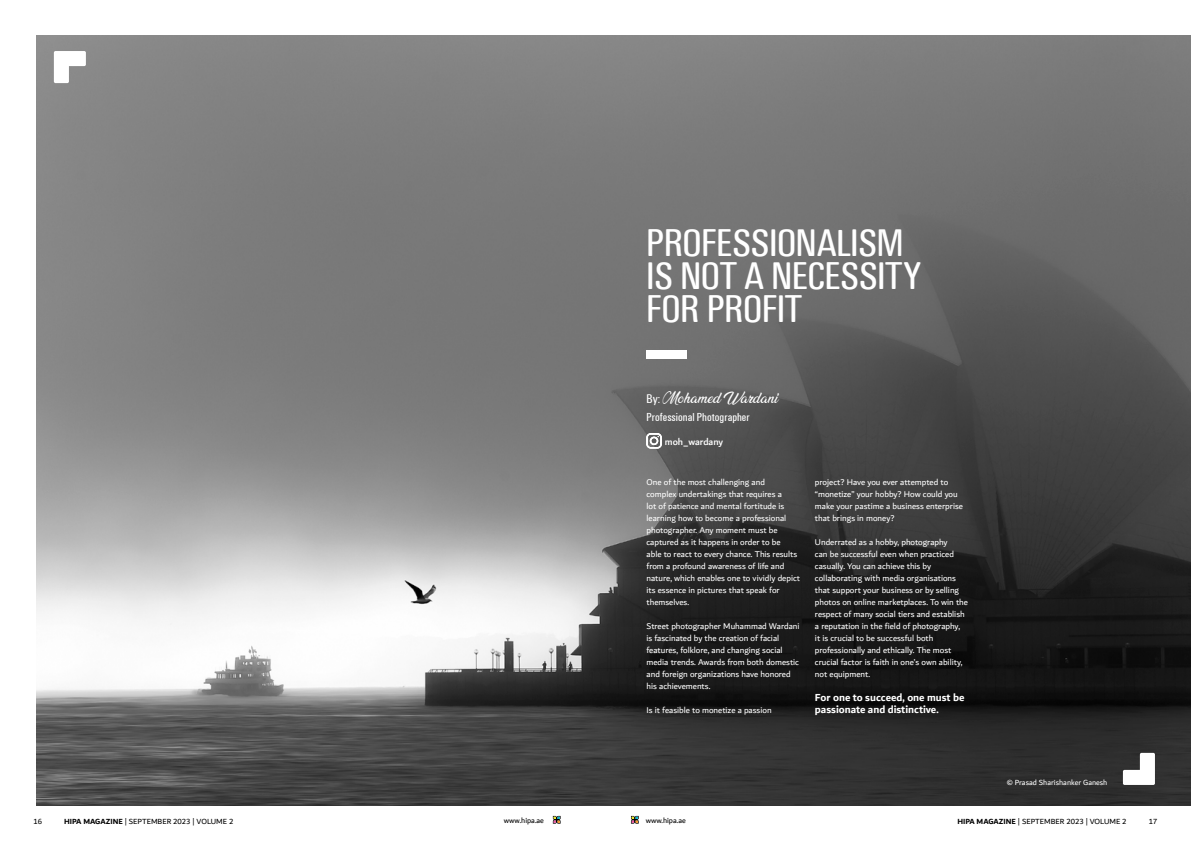
<style>
.page{position:relative;width:1191px;height:842px;background:#fff}
.page>*{position:absolute;margin:0;border:0;box-sizing:border-box;transform-origin:0 0}
.t1{font:40px/33px "Unitus T Regular Condensed Ro 1";color:#fff}
.t2{font:13px "Ananda";color:#fff}
.t3{font:12px "Unitus T Regular Condensed Ro 1";color:#fff}
.t4{font:700 11px/12px "Dubai";color:#fff}
.t5{font:500 10px "Dubai";letter-spacing:-.005em;color:#fff}
.t6{font:9px/12px "Dubai";color:#fff}
.t7{font:8px "Dubai";color:#000}
.t8{font:8px "Dubai";color:#fff}
.s1{font-family:"Unitus T Regular Condensed Ro 1"}
.s2{font-weight:700}
</style>
<div class="page">
<svg style="left:630px;top:816px;width:9px;height:8px"></svg>
<svg style="left:552px;top:816px;width:9px;height:8px"></svg>
<img style="left:36px;top:35px;width:1155px;height:771px">
<svg style="left:1123px;top:753px;width:32px;height:32px"></svg>
<svg style="left:54px;top:51px;width:32px;height:32px"></svg>
<svg style="left:646px;top:433px;width:15px;height:15px"></svg>
<div style="left:646px;top:350px;width:40px;height:8px;background:#fff"></div>
<h1 class="t1" style="left:646px;top:226px;width:276px">PROFESSIONALISM<br>IS NOT A NECESSITY<br>FOR PROFIT</h1>
<h2 class="t2" style="left:646px;top:391px;width:133px"><span class="s1">By:</span> Mohamed Wardani</h2>
<h3 class="t3" style="left:646px;top:411px;width:105px">Professional Photographer</h3>
<p class="t5" style="left:665px;top:435px;width:60px">moh_wardany</p>
<p class="t6" style="left:646px;top:476px;width:155px">One of the most challenging and<br>complex undertakings that requires a<br>lot of patience and mental fortitude is learning how to become a professional photographer. Any moment must be captured as it happens in order to be<br>able to react to every chance. This results from a profound awareness of life and nature, which enables one to vividly depict its essence in pictures that speak for themselves.</p>
<p class="t6" style="left:646px;top:620px;width:154px">Street photographer Muhammad Wardani is fascinated by the creation of facial features, folklore, and changing social media trends. Awards from both domestic and foreign organizations have honored his achievements.</p>
<p class="t6" style="left:646px;top:704px;width:127px">Is it feasible to monetize a passion</p>
<p class="t6" style="left:815px;top:476px;width:150px">project? Have you ever attempted to “monetize” your hobby? How could you make your pastime a business enterprise that brings in money?</p>
<p class="t6" style="left:815px;top:536px;width:155px">Underrated as a hobby, photography<br>can be successful even when practiced casually. You can achieve this by collaborating with media organisations that support your business or by selling photos on online marketplaces. To win the respect of many social tiers and establish a reputation in the field of photography,<br>it is crucial to be successful both professionally and ethically. The most crucial factor is faith in one’s own ability, not equipment.</p>
<p class="t4" style="left:815px;top:691px;width:151px">For one to succeed, one must be passionate and distinctive.</p>
<p class="t8" style="left:1006px;top:777px;width:102px">© Prasad Sharishanker Ganesh</p>
<p class="t7" style="left:33px;top:816px;width:10px">16</p>
<p class="t7" style="left:64px;top:816px;width:171px"><span class="s2">HIPA MAGAZINE</span> | SEPTEMBER 2023 | VOLUME 2</p>
<p class="t7" style="left:504px;top:815px;width:42px">www.hipa.ae</p>
<p class="t7" style="left:645px;top:815px;width:42px">www.hipa.ae</p>
<p class="t7" style="left:957px;top:816px;width:171px"><span class="s2">HIPA MAGAZINE</span> | SEPTEMBER 2023 | VOLUME 2</p>
<p class="t7" style="left:1148px;top:816px;width:10px">17</p>
</div>
